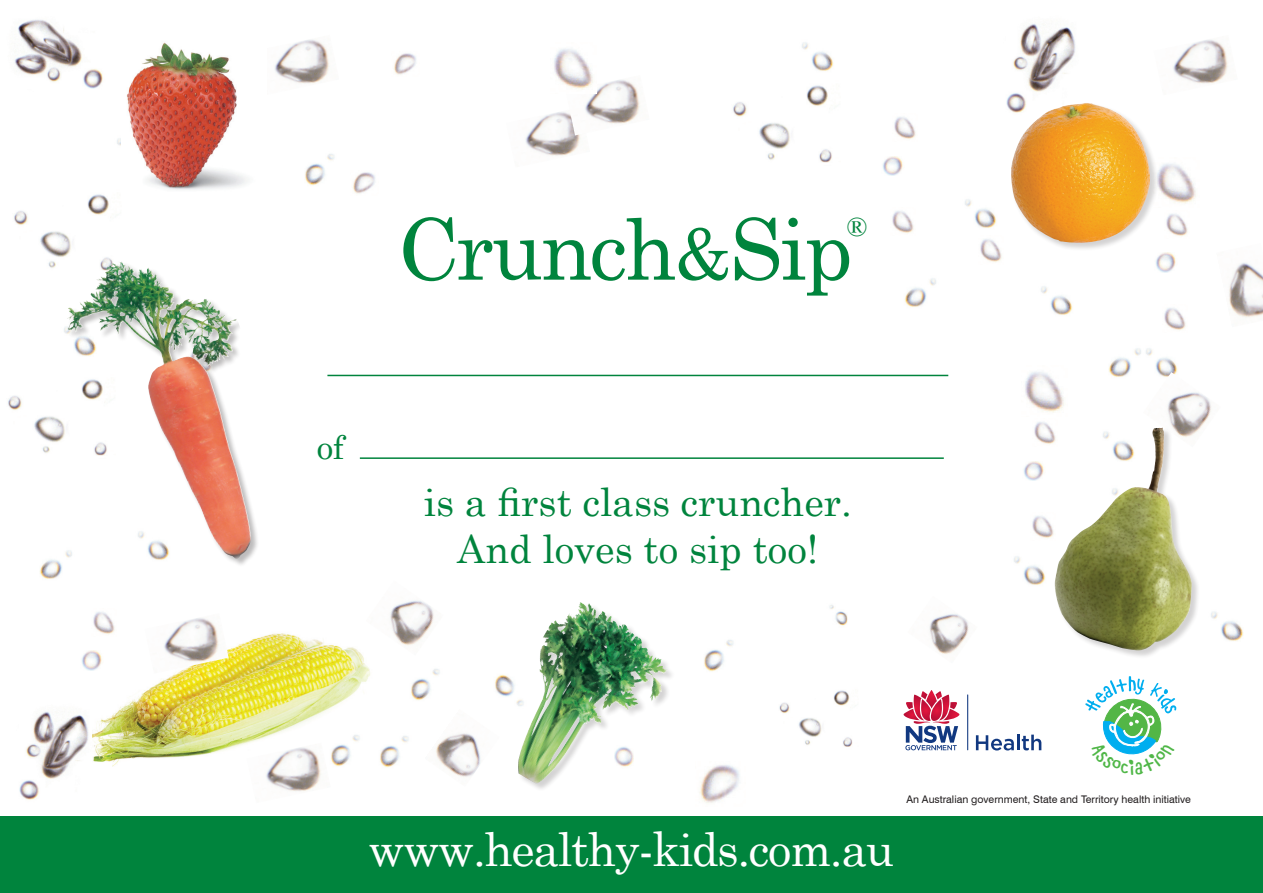
<style>
.page{position:relative;width:1263px;height:893px;background:#fff}
.page>*{position:absolute;margin:0;border:0;box-sizing:border-box;transform-origin:0 0}
.t1{font:84.75px "Century Schoolbook";letter-spacing:-.03em;color:#00843d}
.t2{font:46.5px "Century Schoolbook";letter-spacing:-.03em;color:#fff}
.t3{font:39px/46.8px "Century Schoolbook";color:#00843d;text-align:center}
.t4{font:33px "Century Schoolbook";color:#00843d}
.t5{font:26.85px "Century Schoolbook";color:#00843d}
.t6{font:23.7px "Bad Dog";color:#50b748}
.t7{font:10.5px "Swiss 721 BT";color:#231f20}
.s1{font-size:70.35px}
</style>
<div class="page">
<img style="left:88px;top:633px;width:282px;height:134px">
<img style="left:904px;top:278px;width:32px;height:29px">
<img style="left:40px;top:551px;width:27px;height:28px">
<img style="left:829px;top:605px;width:19px;height:21px">
<img style="left:1109px;top:348px;width:69px;height:29px">
<img style="left:14px;top:19px;width:89px;height:70px">
<img style="left:19px;top:698px;width:72px;height:102px">
<img style="left:14px;top:194px;width:98px;height:74px">
<img style="left:8px;top:396px;width:57px;height:57px">
<img style="left:779px;top:690px;width:74px;height:57px">
<img style="left:117px;top:138px;width:4px;height:8px">
<img style="left:965px;top:199px;width:32px;height:29px">
<img style="left:64px;top:327px;width:3px;height:7px">
<img style="left:525px;top:112px;width:56px;height:44px">
<img style="left:566px;top:80px;width:74px;height:55px">
<img style="left:247px;top:743px;width:80px;height:48px">
<img style="left:274px;top:39px;width:56px;height:45px">
<img style="left:145px;top:618px;width:84px;height:56px">
<img style="left:1173px;top:40px;width:55px;height:44px">
<img style="left:1211px;top:611px;width:32px;height:30px">
<img style="left:91px;top:612px;width:25px;height:24px">
<img style="left:1166px;top:214px;width:22px;height:22px">
<img style="left:1034px;top:422px;width:19px;height:22px">
<img style="left:554px;top:49px;width:42px;height:44px">
<img style="left:1158px;top:163px;width:38px;height:41px">
<img style="left:1025px;top:372px;width:39px;height:41px">
<img style="left:980px;top:239px;width:22px;height:23px">
<img style="left:1164px;top:308px;width:22px;height:22px">
<img style="left:1032px;top:516px;width:21px;height:22px">
<img style="left:1041px;top:286px;width:32px;height:29px">
<img style="left:1014px;top:556px;width:32px;height:29px">
<img style="left:81px;top:651px;width:23px;height:19px">
<img style="left:1155px;top:253px;width:21px;height:19px">
<img style="left:1023px;top:461px;width:21px;height:20px">
<img style="left:1143px;top:372px;width:68px;height:56px">
<img style="left:366px;top:600px;width:68px;height:56px">
<img style="left:495px;top:674px;width:23px;height:31px">
<img style="left:1006px;top:23px;width:69px;height:87px">
<img style="left:704px;top:640px;width:30px;height:31px">
<img style="left:380px;top:736px;width:29px;height:32px">
<img style="left:411px;top:669px;width:29px;height:32px">
<img style="left:1229px;top:262px;width:34px;height:56px">
<img style="left:327px;top:732px;width:41px;height:35px">
<img style="left:394px;top:53px;width:22px;height:22px">
<img style="left:699px;top:765px;width:41px;height:38px">
<img style="left:353px;top:172px;width:22px;height:22px">
<img style="left:305px;top:154px;width:30px;height:31px">
<img style="left:436px;top:733px;width:45px;height:44px">
<img style="left:733px;top:85px;width:99px;height:78px">
<img style="left:802px;top:42px;width:32px;height:29px">
<img style="left:894px;top:117px;width:22px;height:22px">
<img style="left:892px;top:211px;width:22px;height:22px">
<img style="left:882px;top:156px;width:21px;height:20px">
<div style="left:1010px;top:103px;width:148px;height:148px;background:#231f20;opacity:.2"></div>
<img style="left:1010px;top:103px;width:140px;height:140px">
<div style="left:518px;top:603px;width:158px;height:189px;background:#231f20;opacity:.2"></div>
<img style="left:554px;top:602px;width:31px;height:23px">
<div style="left:1054px;top:428px;width:146px;height:231px;background:#231f20;opacity:.2"></div>
<img style="left:1053px;top:428px;width:139px;height:222px">
<img style="left:929px;top:614px;width:40px;height:41px">
<img style="left:127px;top:42px;width:120px;height:148px">
<div style="left:67px;top:261px;width:192px;height:306px;background:#231f20;opacity:.3"></div>
<img style="left:90px;top:261px;width:31px;height:40px">
<hr style="left:967px;top:694px;width:1px;height:56px;background:#113880">
<svg style="left:976px;top:735px;width:65px;height:15px"></svg>
<svg style="left:903px;top:690px;width:57px;height:60px"></svg>
<div style="left:0;top:816px;width:1263px;height:77px;background:#00843d"></div>
<hr style="left:327px;top:375px;width:621px;height:1px;background:#00843d">
<hr style="left:360px;top:457px;width:584px;height:2px;background:#00843d">
<svg style="left:1085px;top:676px;width:91px;height:79px"></svg>
<h3 class="t4" style="left:317px;top:426px;width:29px">of</h3>
<h1 class="t1" style="left:397px;top:196px;width:457px">Crunch<span class="s1">&amp;</span>Sip</h1>
<h3 class="t5" style="left:847px;top:209px;width:21px">®</h3>
<h3 class="t3" style="left:424px;top:478px;width:430px">is a first class cruncher.<br>And loves to sip too!</h3>
<h2 class="t2" style="left:369px;top:820px;width:527px">www.healthy-kids.com.au</h2>
<h3 class="t6" style="left:1129px;top:756px;width:7px">i</h3>
<p class="t7" style="left:906px;top:792px;width:286px">An Australian government, State and Territory health initiative</p>
</div>
